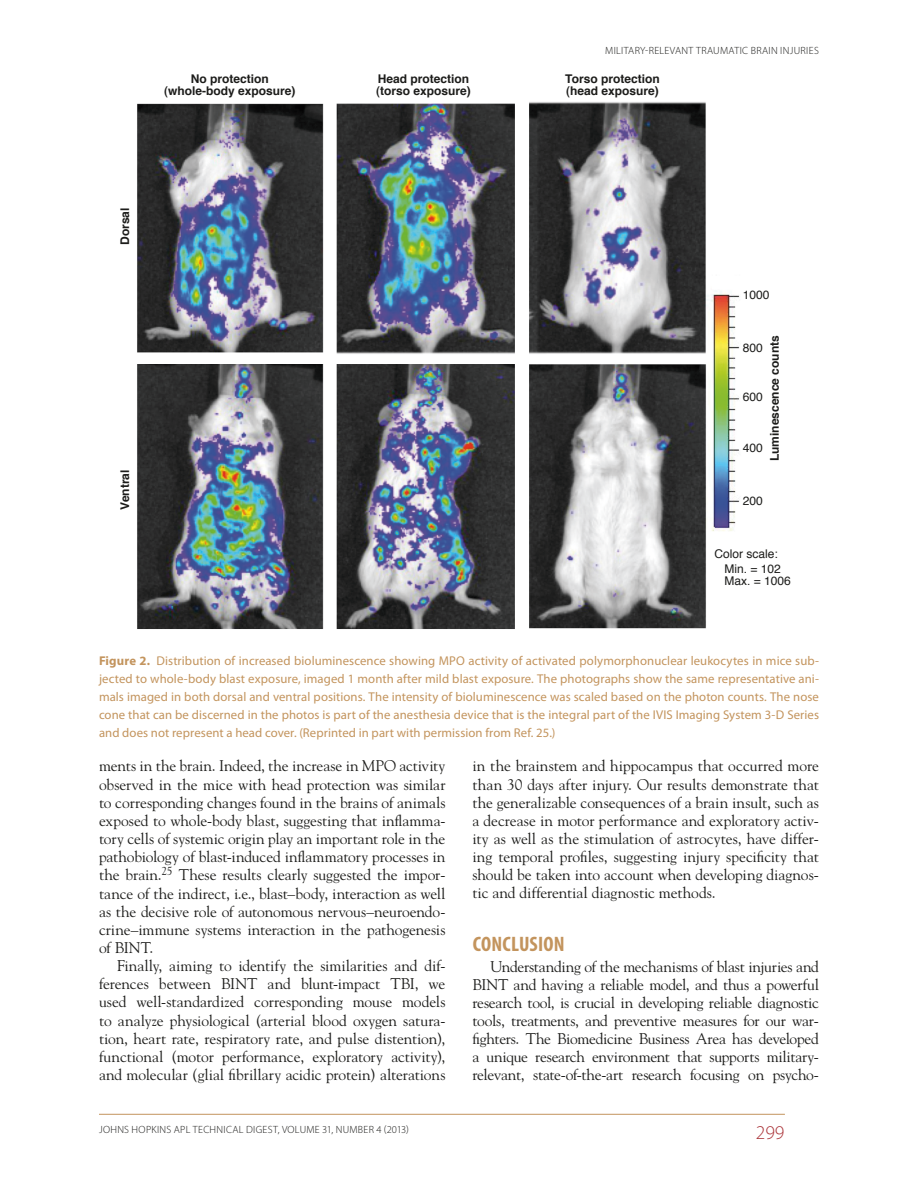
<style>
.page{position:relative;width:918px;height:1188px;background:#fff}
.page>*{position:absolute;margin:0;border:0;box-sizing:border-box;transform-origin:0 0}
.Head_1{font:700 condensed 21px "Myriad Pro";letter-spacing:.01em;color:#c3945d}
.t1{font:300 19.5px "Myriad Pro";color:#ab3439}
.Body_Copy{font:15.45px/18.1px "Hopkins Goudy";letter-spacing:-.01em;color:#1c1c1a;text-align:justify}
.Figure_Caption{font:12.75px/18px "Myriad Pro";letter-spacing:.01em;color:#c3945d;text-align:justify}
.t2{font:700 12px/12px "Helvetica";color:#1c1c1a}
.t3{font:12px/15px "Helvetica";color:#1c1c1a;text-align:right}
.t4{font:300 10.5px "Myriad Pro";letter-spacing:.025em;color:#1c1c1a}
.s1{font-weight:700}
</style>
<div class="page">
<hr style="left:99px;top:1114px;width:686px;height:1px;background:#c3945d">
<img style="left:137px;top:102px;width:603px;height:527px">
<p class="t4" style="left:605px;top:45px;width:215px">MILITARY-RELEVANT TRAUMATIC BRAIN INJURIES</p>
<p class="t2" style="left:164px;top:73px;width:133px;text-align:center">No protection (whole-body exposure)</p>
<p class="t2" style="left:376px;top:73px;width:96px">Head protection (torso exposure)</p>
<p class="t2" style="left:565px;top:73px;width:96px">Torso protection (head exposure)</p>
<p class="t2" style="left:119px;top:245px;width:39px;rotate:-90deg">Dorsal</p>
<p class="t2" style="left:119px;top:510px;width:42px;rotate:-90deg">Ventral</p>
<p class="t3" style="left:743px;top:288px;width:28px">1000</p>
<p class="t2" style="left:769px;top:461px;width:128px;rotate:-90deg">Luminescence counts</p>
<p class="t3" style="left:743px;top:341px;width:22px">800</p>
<p class="t3" style="left:743px;top:390px;width:22px">600</p>
<p class="t3" style="left:743px;top:441px;width:22px">400</p>
<p class="t3" style="left:743px;top:494px;width:22px">200</p>
<p class="t3" style="left:714px;top:546px;width:68px">Color scale:<br>Min. = 102</p>
<p class="t3" style="left:724px;top:573px;width:68px">Max. = 1006</p>
<p class="Figure_Caption" style="left:99px;top:651px;width:722px"><span class="s1">Figure 2.</span> Distribution of increased bioluminescence showing MPO activity of activated polymorphonuclear leukocytes in mice sub&shy;jected to whole-body blast exposure, imaged 1 month after mild blast exposure. The photographs show the same representative ani&shy;mals imaged in both dorsal and ventral positions. The intensity of bioluminescence was scaled based on the photon counts. The nose cone that can be discerned in the photos is part of the anesthesia device that is the integral part of the IVIS Imaging System 3-D Series and does not represent a head cover. (Reprinted in part with permission from Ref. 25.)</p>
<p class="Body_Copy" style="left:99px;top:757px;width:348px">ments in the brain. Indeed, the increase in MPO activity observed in the mice with head protection was similar to corresponding changes found in the brains of animals exposed to whole-body blast, suggesting that inflamma&shy;tory cells of systemic origin play an important role in the pathobiology of blast-induced inflammatory processes in the brain.<sup>25</sup> These results clearly suggested the impor&shy;tance of the indirect, i.e., blast–body, interaction as well as the decisive role of autonomous nervous–neuroendo&shy;crine–immune systems interaction in the pathogenesis of BINT.</p>
<p class="Body_Copy" style="left:99px;top:956px;width:348px;text-indent:18px">Finally, aiming to identify the similarities and dif&shy;ferences between BINT and blunt-impact TBI, we used well-standardized corresponding mouse models to analyze physiological (arterial blood oxygen satura&shy;tion, heart rate, respiratory rate, and pulse distention), functional (motor performance, exploratory activity), and molecular (glial fibrillary acidic protein) alterations</p>
<p class="Body_Copy" style="left:472px;top:757px;width:348px">in the brainstem and hippocampus that occurred more than 30 days after injury. Our results demonstrate that the generalizable consequences of a brain insult, such as a decrease in motor performance and exploratory activ&shy;ity as well as the stimulation of astrocytes, have differ&shy;ing temporal profiles, suggesting injury specificity that should be taken into account when developing diagnos&shy;tic and differential diagnostic methods.</p>
<p class="Head_1" style="left:473px;top:930px;width:94px">CONCLUSION</p>
<p class="Body_Copy" style="left:472px;top:957px;width:348px;text-indent:18px">Understanding of the mechanisms of blast injuries and BINT and having a reliable model, and thus a powerful research tool, is crucial in developing reliable diagnostic tools, treatments, and preventive measures for our war&shy;fighters. The Biomedicine Business Area has developed a unique research environment that supports military&shy;relevant, state-of-the-art research focusing on psycho-</p>
<p class="t4" style="left:99px;top:1123px;width:311px">JOHNS HOPKINS APL TECHNICAL DIGEST, VOLUME 31, NUMBER 4 (2013)</p>
<p class="t1" style="left:756px;top:1121px;width:30px">299</p>
</div>
